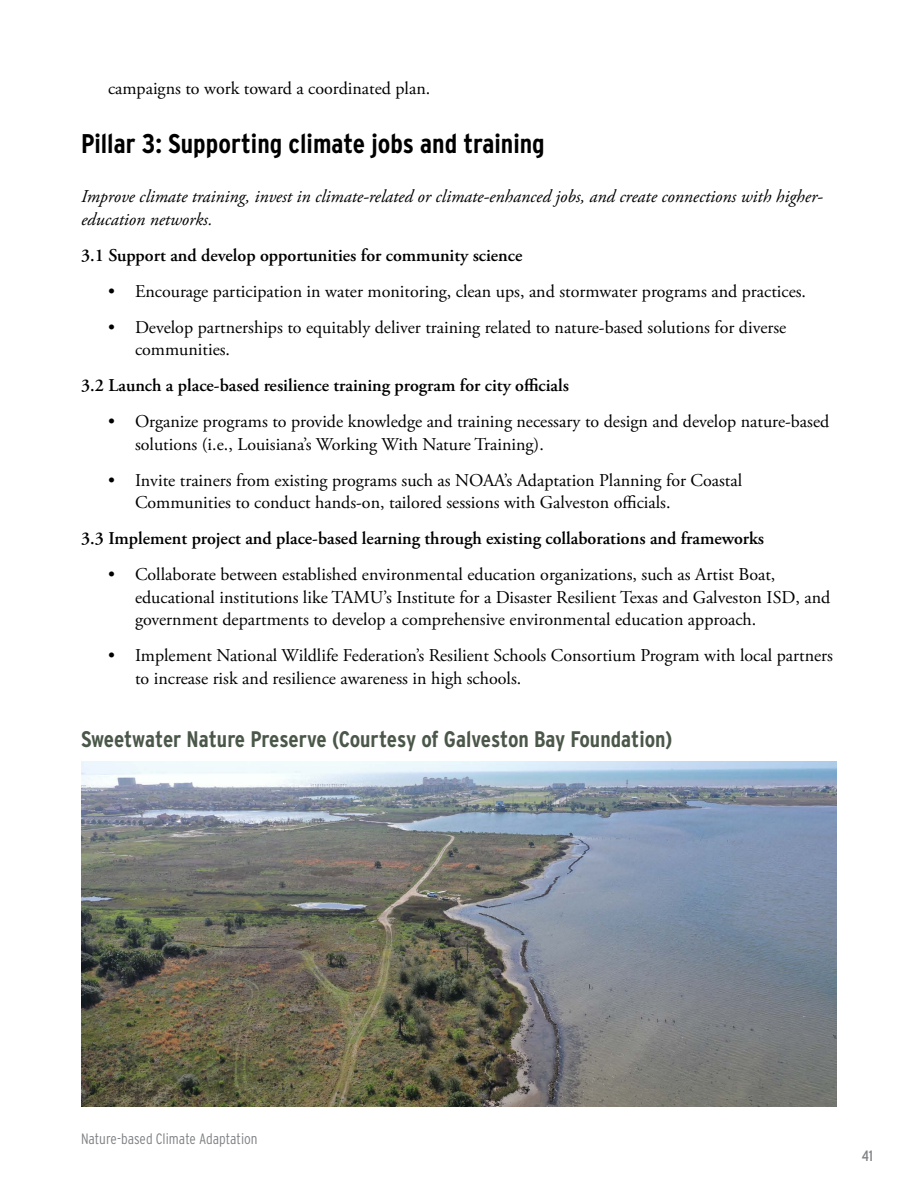
<style>
.page{position:relative;width:918px;height:1188px;background:#fff}
.page>*{position:absolute;margin:0;border:0;box-sizing:border-box;transform-origin:0 0}
.t1{font:700 27px "Interstate Condensed";color:#000}
.t2{font:700 22.5px "Interstate Condensed";letter-spacing:-.005em;color:#4a5749}
.t3{font:18px/22.5px "Adobe Garamond Pro";color:#000}
.t4{font:600 18px "Adobe Garamond Pro";color:#000}
.t5{font:italic 18px/22.5px "Adobe Garamond Pro";color:#000}
.t6{font:300 15px "Interstate Condensed";color:#808285}
.t7{font:15px "Interstate Condensed";color:#808285}
</style>
<div class="page">
<img style="left:81px;top:761px;width:756px;height:346px">
<p class="t3" style="left:108px;top:78px;width:324px">campaigns to work toward a coordinated plan.</p>
<h1 class="t1" style="left:81px;top:128px;width:465px">Pillar 3: Supporting climate jobs and training</h1>
<p class="t5" style="left:81px;top:186px;width:743px">Improve climate training, invest in climate-related or climate-enhanced jobs, and create connections with higher&shy;education networks.</p>
<p class="t4" style="left:81px;top:244px;width:443px">3.1 Support and develop opportunities for community science</p>
<p class="t3" style="left:108px;top:280px;width:700px">• Encourage participation in water monitoring, clean ups, and stormwater programs and practices.</p>
<p class="t3" style="left:135px;top:316px;width:653px;text-indent:-27px">• Develop partnerships to equitably deliver training related to nature-based solutions for diverse communities.</p>
<p class="t4" style="left:81px;top:375px;width:490px">3.2 Launch a place-based resilience training program for city officials</p>
<p class="t3" style="left:135px;top:411px;width:696px;text-indent:-27px">• Organize programs to provide knowledge and training necessary to design and develop nature-based solutions (i.e., Louisiana’s Working With Nature Training).</p>
<p class="t3" style="left:135px;top:469px;width:609px;text-indent:-27px">• Invite trainers from existing programs such as NOAA’s Adaptation Planning for Coastal<br>Communities to conduct hands-on, tailored sessions with Galveston officials.</p>
<p class="t4" style="left:81px;top:528px;width:685px">3.3 Implement project and place-based learning through existing collaborations and frameworks</p>
<p class="t3" style="left:135px;top:564px;width:697px;text-indent:-27px">• Collaborate between established environmental education organizations, such as Artist Boat, educational institutions like TAMU’s Institute for a Disaster Resilient Texas and Galveston ISD, and government departments to develop a comprehensive environmental education approach.</p>
<p class="t3" style="left:135px;top:645px;width:700px;text-indent:-27px">• Implement National Wildlife Federation’s Resilient Schools Consortium Program with local partners to increase risk and resilience awareness in high schools.</p>
<p class="t2" style="left:81px;top:726px;width:593px">Sweetwater Nature Preserve (Courtesy of Galveston Bay Foundation)</p>
<p class="t6" style="left:81px;top:1130px;width:178px">Nature-based Climate Adaptation</p>
<p class="t7" style="left:862px;top:1147px;width:13px">41</p>
</div>
